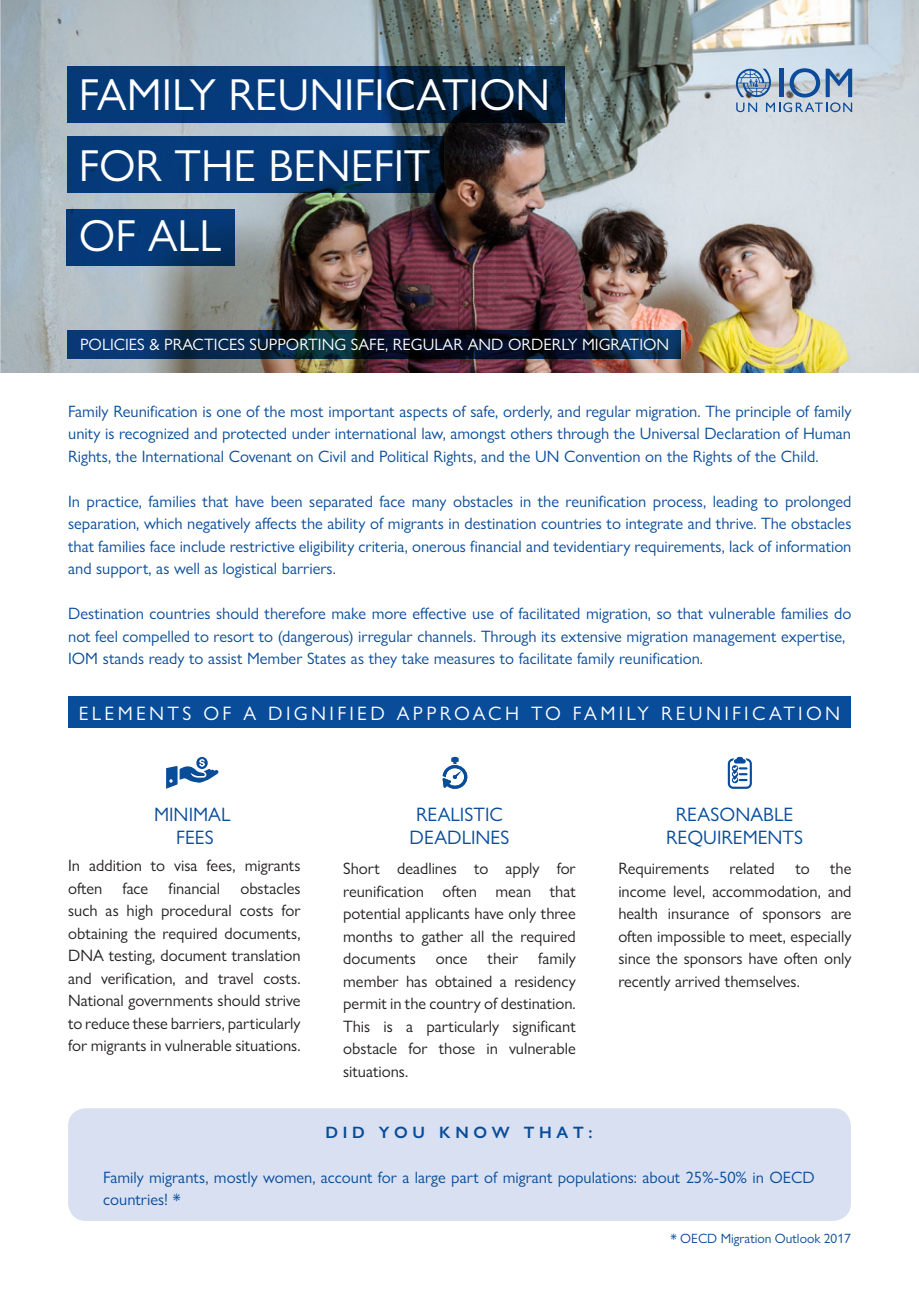
<style>
.page{position:relative;width:919px;height:1289px;background:#fff}
.page>*{position:absolute;margin:0;border:0;box-sizing:border-box;transform-origin:0 0}
.t1{font:45px "Gill Sans Nova";color:#fff}
.t2{font:19.5px "Gill Sans Nova";color:#084c9a}
.t3{font:19.5px "Gill Sans Nova";letter-spacing:.17em;color:#fff}
.t4{font:16.5px/22.5px "Gill Sans Nova";color:#084c9a}
.t5{font:16.5px/22.5px "Gill Sans Nova";color:#231f20;text-align:justify}
.t6{font:16.5px "Gill Sans Nova";color:#fff}
.t7{font:600 16.5px "Gill Sans Nova";color:#084c9a}
.t8{font:13.5px "Gill Sans Nova";color:#084c9a}
</style>
<div class="page">
<img style="left:0;top:0;width:918px;height:373px">
<svg style="left:67px;top:67px;width:497px;height:56px;fill:#053a78"></svg>
<svg style="left:67px;top:136px;width:376px;height:56px;fill:#053a79"></svg>
<svg style="left:67px;top:209px;width:168px;height:57px;fill:#053978"></svg>
<svg style="left:735px;top:68px;width:117px;height:44px"></svg>
<svg style="left:166px;top:757px;width:52px;height:31px"></svg>
<div style="left:68px;top:696px;width:782px;height:32px;background:#084c9a"></div>
<div style="left:68px;top:1108px;width:782px;height:112px;background:#d9e0f1;border-radius:18px"></div>
<svg style="left:67px;top:330px;width:613px;height:28px"></svg>
<svg style="left:442px;top:756px;width:26px;height:33px"></svg>
<svg style="left:727px;top:757px;width:24px;height:31px"></svg>
<p class="t1" style="left:79px;top:68px;width:473px">FAMILY REUNIFICATION</p>
<p class="t1" style="left:79px;top:138px;width:353px">FOR THE BENEFIT</p>
<p class="t1" style="left:79px;top:209px;width:144px">OF ALL</p>
<p class="t6" style="left:80px;top:334px;width:590px">POLICIES &amp; PRACTICES SUPPORTING SAFE, REGULAR AND ORDERLY MIGRATION</p>
<p class="t4" style="left:68px;top:400px;width:784px">Family Reunification is one of the most important aspects of safe, orderly, and regular migration. The principle of family unity is recognized and protected under international law, amongst others through the Universal Declaration of Human</p>
<p class="t4" style="left:68px;top:445px;width:751px">Rights, the International Covenant on Civil and Political Rights, and the UN Convention on the Rights of the Child.</p>
<p class="t4" style="left:68px;top:490px;width:784px;text-align:justify">In practice, families that have been separated face many obstacles in the reunification process, leading to prolonged separation, which negatively affects the ability of migrants in destination countries to integrate and thrive. The obstacles that families face include restrictive eligibility criteria, onerous financial and tevidentiary requirements, lack of information and support, as well as logistical barriers.</p>
<p class="t4" style="left:68px;top:602px;width:784px">Destination countries should therefore make more effective use of facilitated migration, so that vulnerable families do not feel compelled to resort to (dangerous) irregular channels. Through its extensive migration management expertise,</p>
<p class="t4" style="left:68px;top:647px;width:636px">IOM stands ready to assist Member States as they take measures to facilitate family reunification.</p>
<p class="t3" style="left:79px;top:701px;width:763px">ELEMENTS OF A DIGNIFIED APPROACH TO FAMILY REUNIFICATION</p>
<p class="t2" style="left:154px;top:802px;width:78px">MINIMAL</p>
<p class="t2" style="left:176px;top:825px;width:39px">FEES</p>
<p class="t5" style="left:68px;top:854px;width:234px">In addition to visa fees, migrants often face financial obstacles such as high procedural costs for obtaining the required documents, DNA testing, document translation and verification, and travel costs.<br>National governments should strive to reduce these barriers, particularly for migrants in vulnerable situations.</p>
<p class="t2" style="left:416px;top:802px;width:88px">REALISTIC</p>
<p class="t2" style="left:409px;top:825px;width:101px">DEADLINES</p>
<p class="t5" style="left:343px;top:857px;width:234px">Short deadlines to apply for reunification often mean that potential applicants have only three months to gather all the required documents once their family member has obtained a residency permit in the country of destination.</p>
<p class="t5" style="left:343px;top:1014px;width:234px">This is a particularly significant obstacle for those in vulnerable situations.</p>
<p class="t2" style="left:675px;top:802px;width:119px">REASONABLE</p>
<p class="t2" style="left:666px;top:825px;width:138px">REQUIREMENTS</p>
<p class="t5" style="left:618px;top:857px;width:235px">Requirements related to the income level, accommodation, and health insurance of sponsors are often impossible to meet, especially since the sponsors have often only recently arrived themselves.</p>
<p class="t7" style="left:325px;top:1121px;width:268px">D I D Y O U K N O W T H A T :</p>
<p class="t4" style="left:103px;top:1165px;width:713px">Family migrants, mostly women, account for a large part of migrant populations: about 25%-50% in OECD countries! *</p>
<p class="t8" style="left:670px;top:1230px;width:182px">* OECD Migration Outlook 2017</p>
</div>
